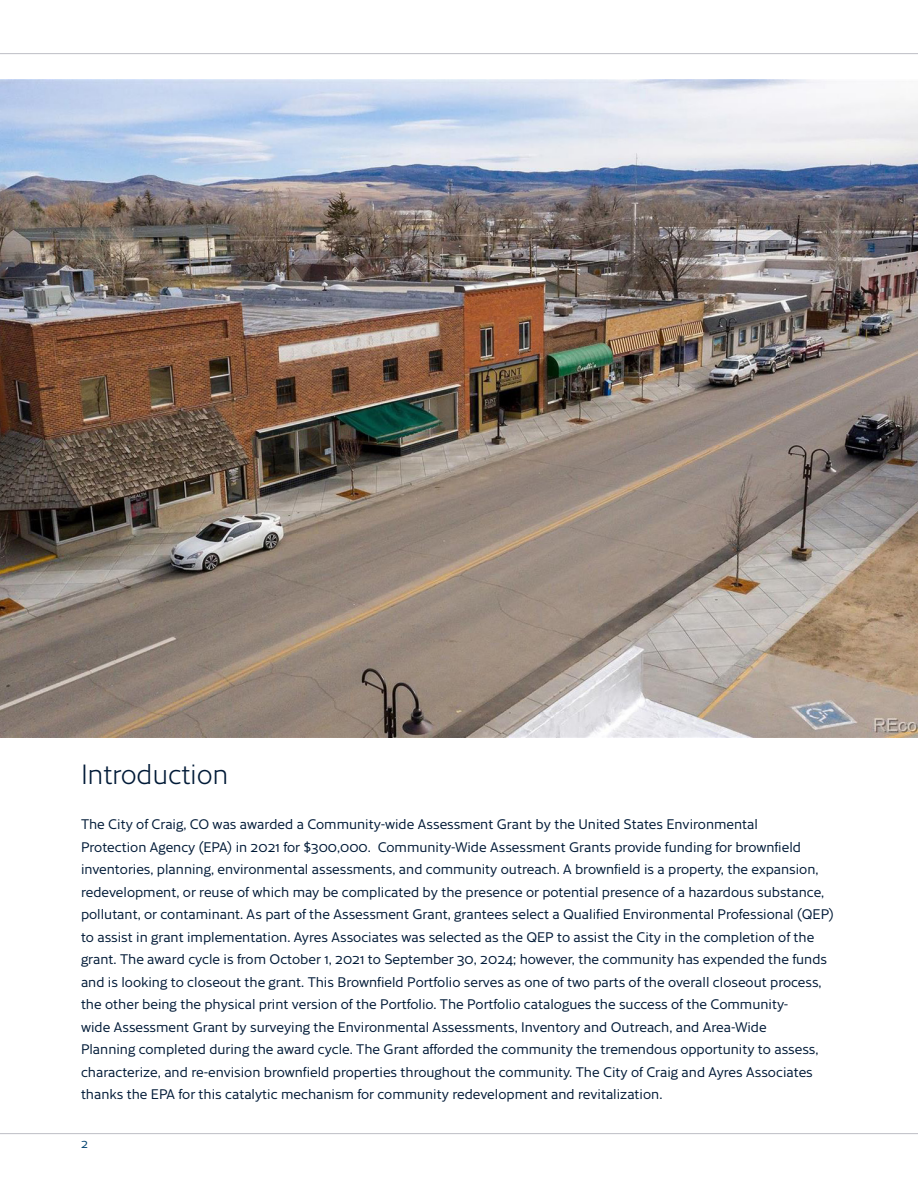
<style>
.page{position:relative;width:918px;height:1188px;background:#fff}
.page>*{position:absolute;margin:0;border:0;box-sizing:border-box;transform-origin:0 0}
.t1{font:300 27px "Cresta";letter-spacing:-.01em;color:#001a37}
.t2{font:13.5px/22.5px "Cresta";color:#001a37}
.t3{font:12px "Cresta";color:#004270}
</style>
<div class="page">
<hr style="left:0;top:1133px;width:918px;height:1px;background:#bdbfc5">
<hr style="left:0;top:53px;width:918px;height:1px;background:#bdbfc5">
<img style="left:0;top:80px;width:918px;height:658px">
<h1 class="t1" style="left:81px;top:754px;width:149px">Introduction</h1>
<p class="t2" style="left:81px;top:812px;width:754px">The City of Craig, CO was awarded a Community-wide Assessment Grant by the United States Environmental<br>Protection Agency (EPA) in 2021 for $300,000. Community-Wide Assessment Grants provide funding for brownfield inventories, planning, environmental assessments, and community outreach. A brownfield is a property, the expansion, redevelopment, or reuse of which may be complicated by the presence or potential presence of a hazardous substance, pollutant, or contaminant. As part of the Assessment Grant, grantees select a Qualified Environmental Professional (QEP) to assist in grant implementation. Ayres Associates was selected as the QEP to assist the City in the completion of the grant. The award cycle is from October 1, 2021 to September 30, 2024; however, the community has expended the funds and is looking to closeout the grant. This Brownfield Portfolio serves as one of two parts of the overall closeout process, the other being the physical print version of the Portfolio. The Portfolio catalogues the success of the Community-<br>wide Assessment Grant by surveying the Environmental Assessments, Inventory and Outreach, and Area-Wide<br>Planning completed during the award cycle. The Grant afforded the community the tremendous opportunity to assess, characterize, and re-envision brownfield properties throughout the community. The City of Craig and Ayres Associates thanks the EPA for this catalytic mechanism for community redevelopment and revitalization.</p>
<p class="t3" style="left:81px;top:1135px;width:8px">2</p>
</div>
